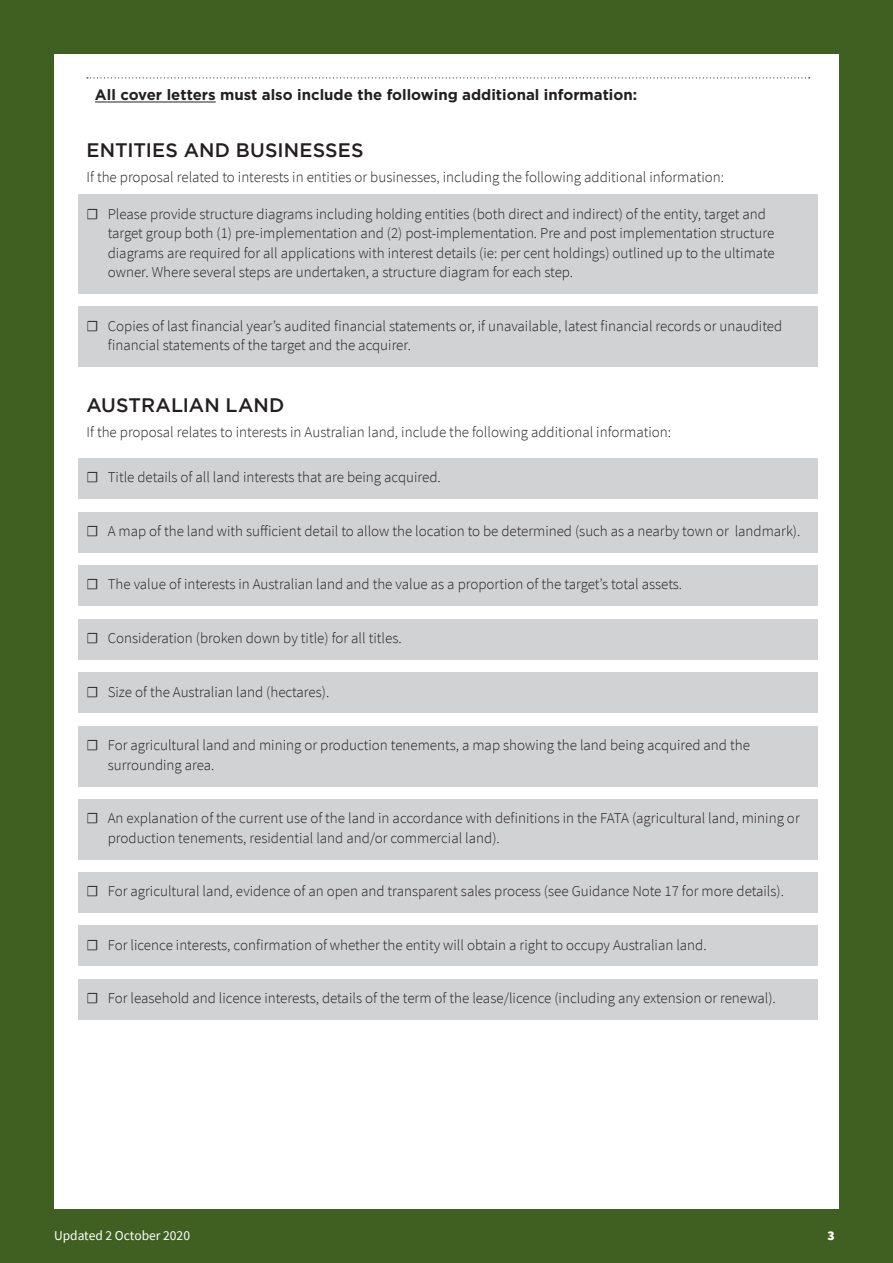
<style>
.page{position:relative;width:893px;height:1263px;background:#3f6020}
.page>*{position:absolute;margin:0;border:0;box-sizing:border-box;transform-origin:0 0}
.Heading_text{font:500 19.5px "Gotham";letter-spacing:.005em;color:#231f20}
.Body_text_INDENT{font:300 15px/19.5px "Source Sans Pro";color:#231f20}
.Body_text{font:300 15px "Source Sans Pro";color:#231f20}
.Body_text_INDENT_exa{font:700 15px "Gotham";color:#231f20}
.t1{font:13.5px "Source Sans Pro";color:#fff}
.t2{font:900 13.5px "Source Sans Pro";color:#fff}
</style>
<div class="page">
<div style="left:54px;top:54px;width:785px;height:1155px;background:#fff"></div>
<svg style="left:87px;top:77px;width:723px;height:1px"></svg>
<hr style="left:95px;top:102px;width:121px;height:1px;background:#231f20">
<div style="left:78px;top:195px;width:740px;height:99px;background:#d1d2d4"></div>
<div style="left:78px;top:307px;width:740px;height:60px;background:#d1d2d4"></div>
<div style="left:78px;top:458px;width:740px;height:41px;background:#d1d2d4"></div>
<div style="left:78px;top:512px;width:740px;height:40px;background:#d1d2d4"></div>
<div style="left:78px;top:565px;width:740px;height:41px;background:#d1d2d4"></div>
<div style="left:78px;top:619px;width:740px;height:40px;background:#d1d2d4"></div>
<div style="left:78px;top:672px;width:740px;height:41px;background:#d1d2d4"></div>
<div style="left:78px;top:726px;width:740px;height:60px;background:#d1d2d4"></div>
<div style="left:78px;top:799px;width:740px;height:60px;background:#d1d2d4"></div>
<div style="left:78px;top:872px;width:740px;height:40px;background:#d1d2d4"></div>
<div style="left:78px;top:925px;width:740px;height:41px;background:#d1d2d4"></div>
<div style="left:78px;top:979px;width:740px;height:40px;background:#d1d2d4"></div>
<p class="Body_text_INDENT_exa" style="left:95px;top:86px;width:544px">All cover letters must also include the following additional information:</p>
<p class="Heading_text" style="left:86px;top:139px;width:279px">ENTITIES AND BUSINESSES</p>
<p class="Body_text" style="left:86px;top:168px;width:639px">If the proposal related to interests in entities or businesses, including the following additional information:</p>
<p class="Body_text_INDENT" style="left:108px;top:204px;width:669px;text-indent:-21px">☐ Please provide structure diagrams including holding entities (both direct and indirect) of the entity, target and target group both (1) pre-implementation and (2) post-implementation. Pre and post implementation structure diagrams are required for all applications with interest details (ie: per cent holdings) outlined up to the ultimate owner. Where several steps are undertaken, a structure diagram for each step.</p>
<p class="Body_text_INDENT" style="left:108px;top:316px;width:676px;text-indent:-21px">☐ Copies of last financial year’s audited financial statements or, if unavailable, latest financial records or unaudited financial statements of the target and the acquirer.</p>
<p class="Heading_text" style="left:86px;top:394px;width:199px">AUSTRALIAN LAND</p>
<p class="Body_text" style="left:86px;top:423px;width:586px">If the proposal relates to interests in Australian land, include the following additional information:</p>
<p class="Body_text_INDENT" style="left:86px;top:468px;width:356px">☐ Title details of all land interests that are being acquired.</p>
<p class="Body_text_INDENT" style="left:86px;top:521px;width:715px">☐ A map of the land with sufficient detail to allow the location to be determined (such as a nearby town or landmark).</p>
<p class="Body_text_INDENT" style="left:86px;top:575px;width:597px">☐ The value of interests in Australian land and the value as a proportion of the target’s total assets.</p>
<p class="Body_text_INDENT" style="left:86px;top:628px;width:317px">☐ Consideration (broken down by title) for all titles.</p>
<p class="Body_text_INDENT" style="left:86px;top:682px;width:244px">☐ Size of the Australian land (hectares).</p>
<p class="Body_text_INDENT" style="left:108px;top:735px;width:644px;text-indent:-21px">☐ For agricultural land and mining or production tenements, a map showing the land being acquired and the surrounding area.</p>
<p class="Body_text_INDENT" style="left:108px;top:808px;width:693px;text-indent:-21px">☐ An explanation of the current use of the land in accordance with definitions in the FATA (agricultural land, mining or production tenements, residential land and/or commercial land).</p>
<p class="Body_text_INDENT" style="left:86px;top:881px;width:699px">☐ For agricultural land, evidence of an open and transparent sales process (see Guidance Note 17 for more details).</p>
<p class="Body_text_INDENT" style="left:86px;top:935px;width:622px">☐ For licence interests, confirmation of whether the entity will obtain a right to occupy Australian land.</p>
<p class="Body_text_INDENT" style="left:86px;top:988px;width:691px">☐ For leasehold and licence interests, details of the term of the lease/licence (including any extension or renewal).</p>
<p class="t1" style="left:54px;top:1226px;width:138px">Updated 2 October 2020</p>
<p class="t2" style="left:827px;top:1226px;width:9px">3</p>
</div>
